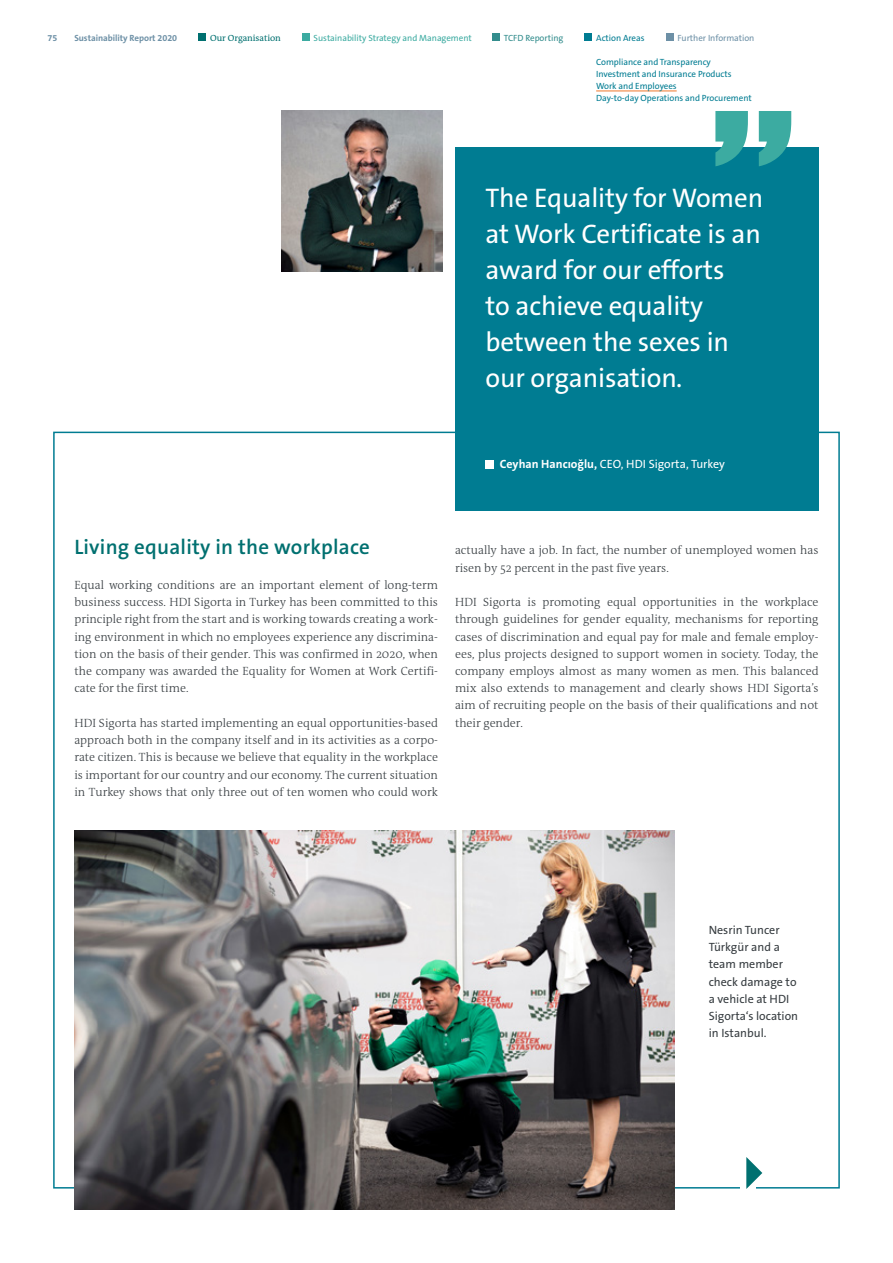
<style>
.page{position:relative;width:893px;height:1263px;background:#fff}
.page>*{position:absolute;margin:0;border:0;box-sizing:border-box;transform-origin:0 0}
.t1{font:27px/36px "The Sans B W5 Plain";letter-spacing:-.005em;color:#fff}
.t2{font:600 21px "The Sans B W6";letter-spacing:.01em;color:#007070}
.t3{font:300 12px/17.2px "The Antiqua B W3";color:#373d41;text-align:justify}
.t4{font:12px/17.2px "The Sans B W5 Plain";color:#373d41}
.t5{font:12px "The Sans B W5 Plain";color:#fff}
.t6{font:9px/12px "The Sans B W5 Plain";letter-spacing:-.005em;color:#007c92}
.t7{font:9px "The Sans B W5 Plain";letter-spacing:-.005em;color:#3caba1}
.t8{font:700 9px "The Sans B W7";letter-spacing:-.005em;color:#6d90a6}
.t9{font:9px "The Sans B W5 Plain";letter-spacing:-.005em;color:#6d90a6}
.t10{font:9px "The Antiqua B W5 Plain";letter-spacing:-.005em;color:#007070}
.t11{font:9px "The Sans B W5 Plain";letter-spacing:-.005em;color:#338d8d}
.s1{font-family:"The Sans B W7";font-weight:700}
</style>
<div class="page">
<div style="left:455px;top:147px;width:364px;height:363px;background:#007c92"></div>
<svg style="left:715px;top:111px;width:76px;height:55px"></svg>
<svg style="left:746px;top:1157px;width:16px;height:32px"></svg>
<img style="left:282px;top:111px;width:160px;height:160px">
<img style="left:74px;top:830px;width:601px;height:379px">
<div style="left:198px;top:33px;width:8px;height:8px;background:#007070"></div>
<div style="left:302px;top:33px;width:7px;height:8px;background:#3caba1"></div>
<hr style="left:596px;top:90px;width:81px;height:1px;background:#f18742">
<div style="left:492px;top:33px;width:8px;height:8px;background:#338d8d"></div>
<div style="left:584px;top:33px;width:8px;height:8px;background:#007c92"></div>
<div style="left:666px;top:33px;width:7px;height:8px;background:#6d90a6"></div>
<div style="left:485px;top:460px;width:9px;height:9px;background:#fff"></div>
<p class="t11" style="left:504px;top:32px;width:61px">TCFD Reporting</p>
<p class="t9" style="left:677px;top:32px;width:78px">Further Information</p>
<p class="t8" style="left:48px;top:32px;width:11px">75</p>
<p class="t8" style="left:74px;top:32px;width:104px">Sustainability Report 2020</p>
<p class="t10" style="left:210px;top:32px;width:72px">Our Organisation</p>
<p class="t7" style="left:314px;top:32px;width:160px">Sustainability Strategy and Management</p>
<p class="t6" style="left:596px;top:32px;width:50px">Action Areas</p>
<p class="t6" style="left:596px;top:56px;width:157px">Compliance and Transparency<br>Investment and Insurance Products<br>Work and Employees<br>Day-to-day Operations and Procurement</p>
<h1 class="t1" style="left:485px;top:180px;width:279px">The Equality for Women at Work Certificate is an award for our efforts<br>to achieve equality between the sexes in our organisation.</h1>
<p class="t5" style="left:500px;top:456px;width:226px"><span class="s1">Ceyhan Hancıoğlu,</span> CEO, HDI Sigorta, Turkey</p>
<h2 class="t2" style="left:74px;top:534px;width:297px">Living equality in the workplace</h2>
<p class="t3" style="left:74px;top:576px;width:365px">Equal working conditions are an important element of long-term business success. HDI Sigorta in Turkey has been committed to this principle right from the start and is working towards creating a work&shy;ing environment in which no employees experience any discrimina&shy;tion on the basis of their gender. This was confirmed in 2020, when the company was awarded the Equality for Women at Work Certifi&shy;cate for the first time.</p>
<p class="t3" style="left:74px;top:714px;width:365px">HDI Sigorta has started implementing an equal opportunities-based approach both in the company itself and in its activities as a corpo&shy;rate citizen. This is because we believe that equality in the workplace is important for our country and our economy. The current situation in Turkey shows that only three out of ten women who could work</p>
<p class="t3" style="left:455px;top:542px;width:365px">actually have a job. In fact, the number of unemployed women has risen by 52 percent in the past five years.</p>
<p class="t3" style="left:455px;top:593px;width:365px">HDI Sigorta is promoting equal opportunities in the workplace through guidelines for gender equality, mechanisms for reporting cases of discrimination and equal pay for male and female employ&shy;ees, plus projects designed to support women in society. Today, the company employs almost as many women as men. This balanced mix also extends to management and clearly shows HDI Sigorta’s aim of recruiting people on the basis of their qualifications and not their gender.</p>
<p class="t4" style="left:709px;top:921px;width:91px">Nesrin Tuncer<br>Türkgür and a team member check damage to a vehicle at HDI<br>Sigorta‘s location in Istanbul.</p>
</div>
